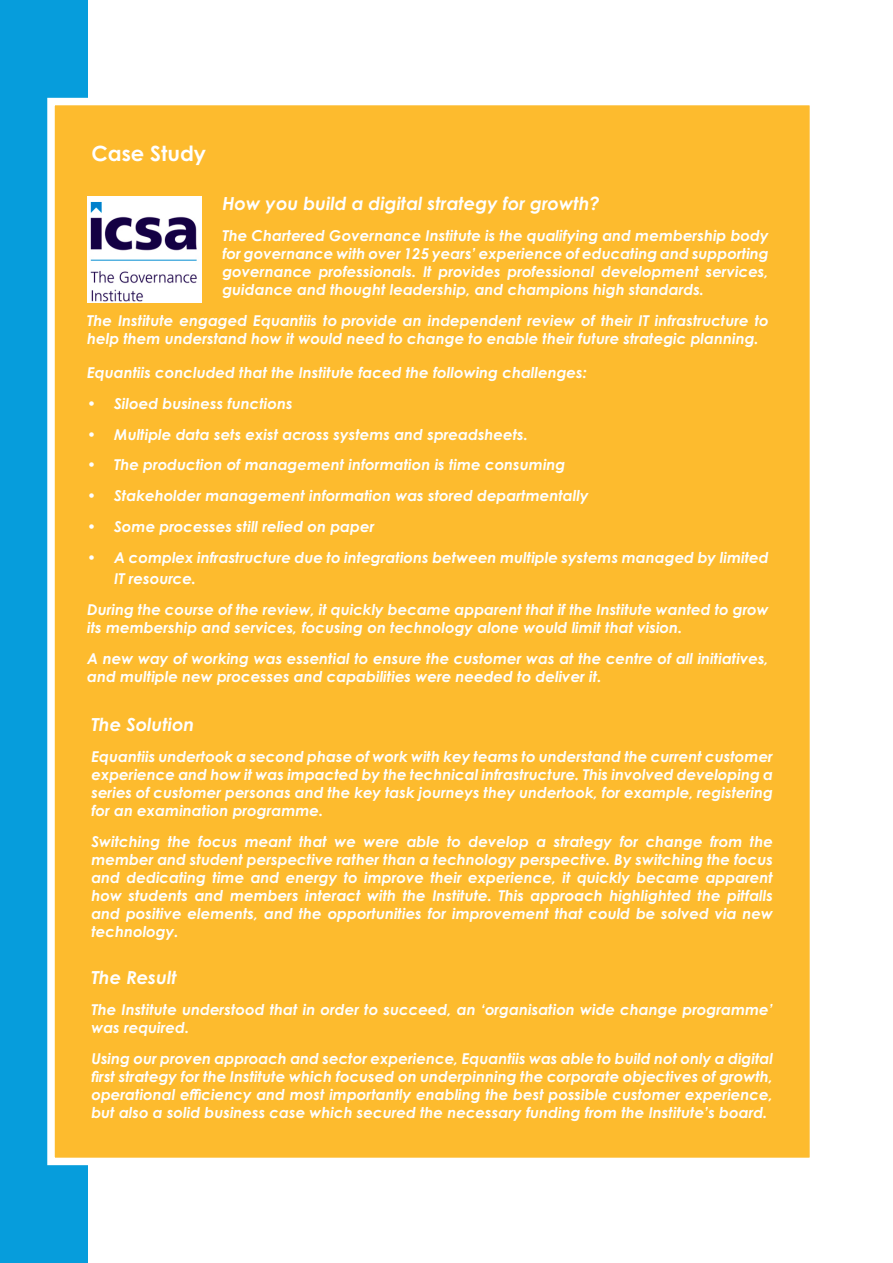
<style>
.page{position:relative;width:893px;height:1263px;background:#fff}
.page>*{position:absolute;margin:0;border:0;box-sizing:border-box;transform-origin:0 0}
.t1{font:700 21px "Century Gothic Pro";color:#fff}
.t2{font:italic 700 18px "Century Gothic Pro";color:#fff}
.t3{font:italic 700 15px/18px "Century Gothic Pro";color:#fff}
</style>
<div class="page">
<div style="left:0;top:0;width:87px;height:1263px;background:#069ddc"></div>
<div style="left:47px;top:98px;width:770px;height:1067px;background:#fdbb2e;border:8px solid #fff"></div>
<img style="left:87px;top:197px;width:114px;height:106px">
<p class="t1" style="left:91px;top:140px;width:116px">Case Study</p>
<p class="t2" style="left:222px;top:192px;width:379px">How you build a digital strategy for growth?</p>
<p class="t3" style="left:222px;top:226px;width:548px;text-align:justify">The Chartered Governance Institute is the qualifying and membership body for governance with over 125 years’ experience of educating and supporting governance professionals. It provides professional development services, guidance and thought leadership, and champions high standards.</p>
<p class="t3" style="left:87px;top:311px;width:683px">The Institute engaged Equantiis to provide an independent review of their IT infrastructure to help them understand how it would need to change to enable their future strategic planning.</p>
<p class="t3" style="left:87px;top:363px;width:501px">Equantiis concluded that the Institute faced the following challenges:</p>
<p class="t3" style="left:87px;top:394px;width:207px">• Siloed business functions</p>
<p class="t3" style="left:87px;top:425px;width:442px">• Multiple data sets exist across systems and spreadsheets.</p>
<p class="t3" style="left:87px;top:456px;width:480px">• The production of management information is time consuming</p>
<p class="t3" style="left:87px;top:486px;width:503px">• Stakeholder management information was stored departmentally</p>
<p class="t3" style="left:87px;top:517px;width:289px">• Some processes still relied on paper</p>
<p class="t3" style="left:114px;top:546px;width:656px;line-height:21.6px;text-indent:-27px">• A complex infrastructure due to integrations between multiple systems managed by limited<br>IT resource.</p>
<p class="t3" style="left:87px;top:600px;width:683px">During the course of the review, it quickly became apparent that if the Institute wanted to grow its membership and services, focusing on technology alone would limit that vision.</p>
<p class="t3" style="left:87px;top:649px;width:683px">A new way of working was essential to ensure the customer was at the centre of all initiatives, and multiple new processes and capabilities were needed to deliver it.</p>
<p class="t2" style="left:91px;top:713px;width:104px">The Solution</p>
<p class="t3" style="left:91px;top:747px;width:683px;text-align:justify">Equantiis undertook a second phase of work with key teams to understand the current customer experience and how it was impacted by the technical infrastructure. This involved developing a series of customer personas and the key task journeys they undertook, for example, registering for an examination programme.</p>
<p class="t3" style="left:91px;top:832px;width:683px;text-align:justify">Switching the focus meant that we were able to develop a strategy for change from the member and student perspective rather than a technology perspective. By switching the focus and dedicating time and energy to improve their experience, it quickly became apparent how students and members interact with the Institute. This approach highlighted the pitfalls and positive elements, and the opportunities for improvement that could be solved via new technology.</p>
<p class="t2" style="left:91px;top:966px;width:87px">The Result</p>
<p class="t3" style="left:91px;top:1000px;width:683px">The Institute understood that in order to succeed, an ‘organisation wide change programme’ was required.</p>
<p class="t3" style="left:91px;top:1049px;width:683px;text-align:justify">Using our proven approach and sector experience, Equantiis was able to build not only a digital first strategy for the Institute which focused on underpinning the corporate objectives of growth, operational efficiency and most importantly enabling the best possible customer experience, but also a solid business case which secured the necessary funding from the Institute’s board.</p>
</div>
